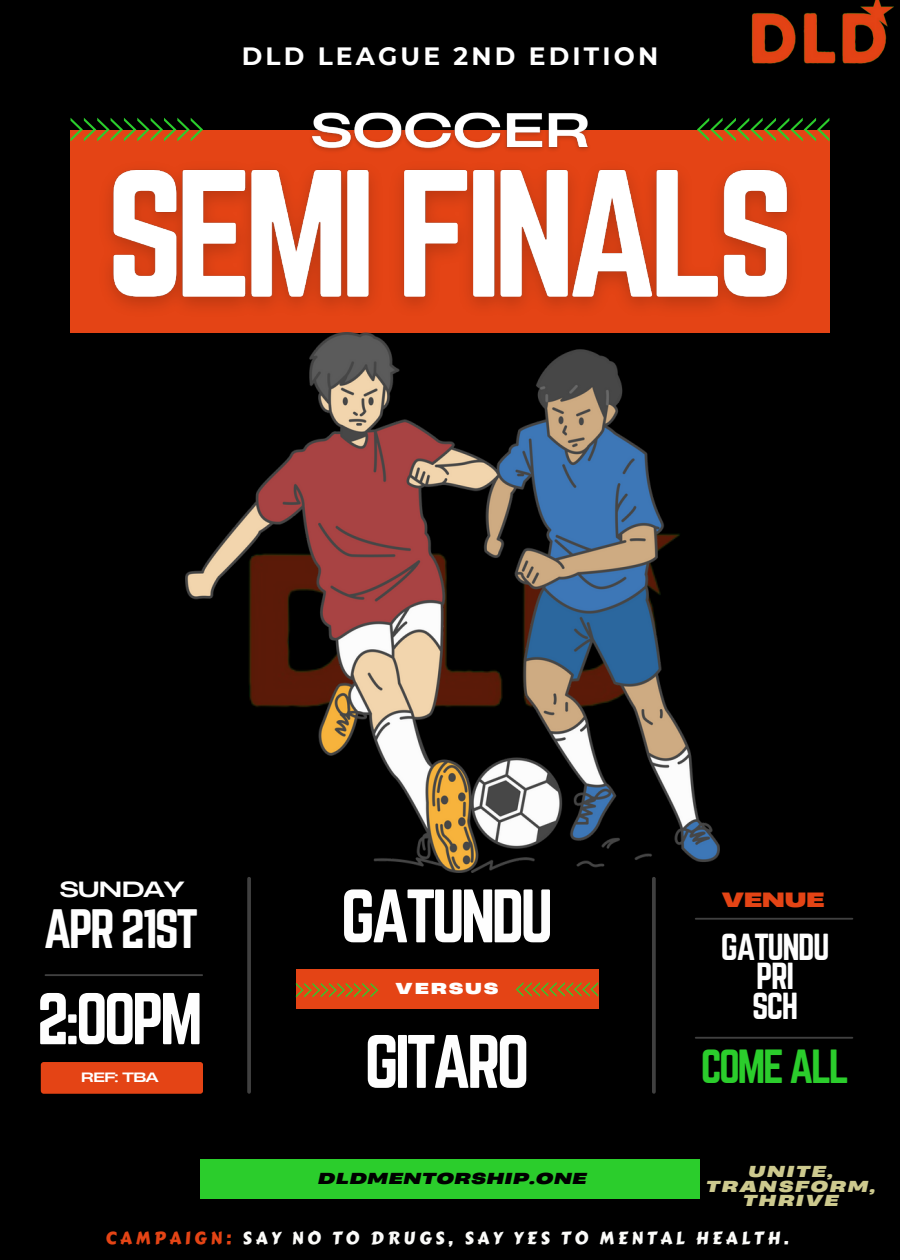
<style>
.page{position:relative;width:900px;height:1260px;background:#000}
.page>*{position:absolute;margin:0;border:0;box-sizing:border-box;transform-origin:0 0}
.t1{font:66px "Norwester";letter-spacing:-.065em;color:#fefefe}
.t2{font:64px "Norwester";color:#fefefe}
.t3{font:48.5px "Norwester";letter-spacing:-.065em;color:#fefefe}
.t4{font:42px "Norwester";letter-spacing:-.065em;color:#2bcd2c}
.t5{font:33px/29.2px "Norwester";letter-spacing:-.05em;color:#fefefe;text-align:center}
.t6{font:700 25px "Montserrat";letter-spacing:.125em;color:#fff}
.t7{font:20.75px "Heading Now 94";letter-spacing:-.065em;color:#fefefe}
.t8{font:700 19.5px "Heading Now 96";letter-spacing:-.015em;color:#e44415}
.t9{font:17.5px "Carter One";letter-spacing:.21em;color:#fbfbf9}
.t10{font:17.5px "Carter One";letter-spacing:.21em;color:#e44415}
.t11{font:italic 700 15px "Heading Now 96";letter-spacing:.125em;color:#cdc98e}
.t12{font:italic 700 15px "Heading Now 96";letter-spacing:.05em;color:#000}
.t13{font:700 15px "Heading Now 96";letter-spacing:.125em;color:#fff}
.t14{font:12.75px "Heading Now 94";letter-spacing:-.065em;color:#fff}
</style>
<div class="page">
<div style="left:71px;top:130px;width:758px;height:202px;background:#e44415"></div>
<div style="left:200px;top:1159px;width:500px;height:40px;background:#2bcd2c"></div>
<svg style="left:71px;top:118px;width:132px;height:23px"></svg>
<img style="left:88px;top:139px;width:715px;height:169px">
<img style="left:303px;top:112px;width:295px;height:47px">
<svg style="left:697px;top:118px;width:132px;height:23px"></svg>
<div style="left:296px;top:970px;width:302px;height:39px;background:#e44415"></div>
<svg style="left:296px;top:983px;width:82px;height:15px"></svg>
<svg style="left:516px;top:982px;width:82px;height:15px"></svg>
<svg style="left:247px;top:881px;width:4px;height:211px"></svg>
<svg style="left:652px;top:881px;width:4px;height:211px"></svg>
<hr style="left:46px;top:974px;width:156px;height:2px;background:#404040">
<div style="left:41px;top:1062px;width:162px;height:32px;background:#e44415;border-radius:3px"></div>
<hr style="left:696px;top:1037px;width:156px;height:2px;background:#404040">
<hr style="left:696px;top:918px;width:156px;height:2px;background:#404040">
<img style="left:186px;top:332px;width:534px;height:540px">
<img style="left:736px;top:0;width:158px;height:121px">
<p class="t6" style="left:242px;top:41px;width:418px">DLD LEAGUE 2ND EDITION</p>
<p class="t7" style="left:60px;top:875px;width:127px">SUNDAY</p>
<h2 class="t3" style="left:43px;top:899px;width:156px">APR 21ST</h2>
<h2 class="t2" style="left:37px;top:980px;width:167px">2:00PM</h2>
<p class="t14" style="left:81px;top:1069px;width:79px">REF: TBA</p>
<p class="t1" style="left:341px;top:876px;width:214px">GATUNDU</p>
<h3 class="t13" style="left:396px;top:978px;width:104px">VERSUS</h3>
<p class="t1" style="left:364px;top:1022px;width:167px">GITARO</p>
<h6 class="t12" style="left:318px;top:1168px;width:270px">DLDMENTORSHIP.ONE</h6>
<p class="t8" style="left:722px;top:887px;width:104px">VENUE</p>
<h2 class="t5" style="left:721px;top:932px;width:110px">GATUNDU<br>PRI<br>SCH</h2>
<p class="t4" style="left:701px;top:1041px;width:150px">COME ALL</p>
<p class="t11" style="left:748px;top:1161px;width:86px">UNITE,</p>
<h5 class="t11" style="left:706px;top:1176px;width:171px">TRANSFORM,</h5>
<h4 class="t11" style="left:743px;top:1191px;width:97px">THRIVE</h4>
<p class="t10" style="left:106px;top:1225px;width:127px">CAMPAIGN:</p>
<p class="t9" style="left:243px;top:1225px;width:548px">SAY NO TO DRUGS, SAY YES TO MENTAL HEALTH.</p>
</div>
